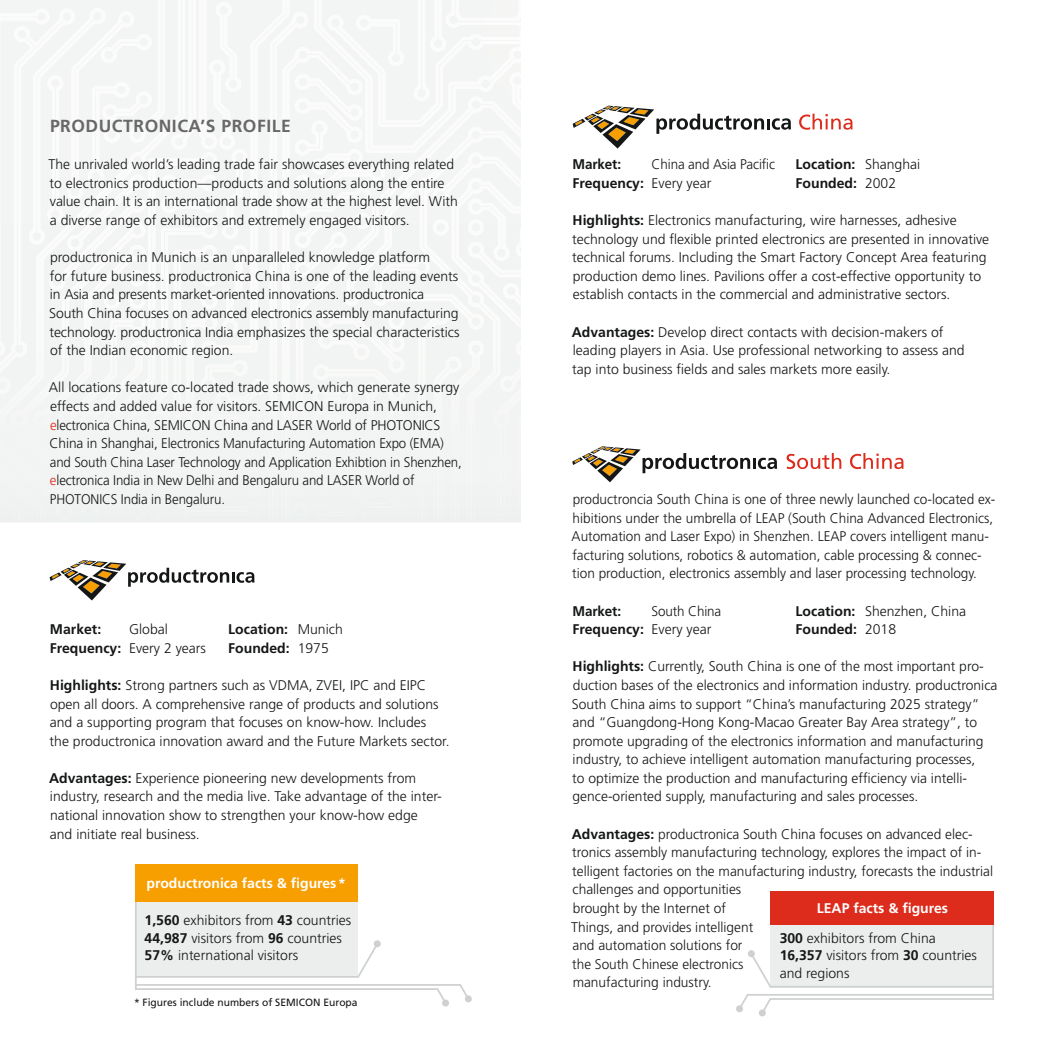
<style>
.page{position:relative;width:1042px;height:1042px;background:#fff}
.page>*{position:absolute;margin:0;border:0;box-sizing:border-box;transform-origin:0 0}
.t1{font:700 17.5px "Frutiger";letter-spacing:.03em;color:#686868}
.t2{font:300 14px/18.6px "Frutiger CE";color:#151616}
.t3{font:700 14px "Frutiger";color:#151616}
.t4{font:700 14px "Frutiger";color:#fff}
.t5{font:300 14px "Frutiger CE";color:#151616;scale:.96 1}
.t6{font:700 14px "Frutiger";color:#151616;scale:.96 1}
.t7{font:10.5px "Frutiger";color:#151616}
.s1{color:#dd2b1c}
.s2{font-family:"Frutiger CE";font-weight:300}
.s3{font-family:"Frutiger";font-weight:700}
</style>
<div class="page">
<div style="left:11px;top:223px;width:38px;height:204px;background:#f2f4f3"></div>
<img style="left:34px;top:245px;width:70px;height:182px">
<div style="left:59px;top:315px;width:45px;height:112px;background:#f2f4f3"></div>
<img style="left:152px;top:245px;width:65px;height:182px">
<div style="left:81px;top:341px;width:66px;height:86px;background:#f2f4f3"></div>
<img style="left:129px;top:293px;width:16px;height:16px">
<img style="left:129px;top:270px;width:16px;height:16px">
<img style="left:49px;top:223px;width:74px;height:67px">
<img style="left:29px;top:223px;width:16px;height:21px">
<div style="left:0;top:430px;width:168px;height:64px;background:#f2f4f3"></div>
<div style="left:18px;top:430px;width:51px;height:51px;background:#f2f4f3"></div>
<div style="left:56px;top:443px;width:45px;height:41px;background:#f2f4f3"></div>
<img style="left:85px;top:433px;width:21px;height:29px">
<img style="left:0;top:223px;width:27px;height:150px">
<div style="left:106px;top:433px;width:154px;height:89px;background:#f2f4f3"></div>
<div style="left:129px;top:456px;width:131px;height:66px;background:#f2f4f3"></div>
<img style="left:260px;top:503px;width:1px;height:19px">
<div style="left:150px;top:481px;width:110px;height:41px;background:#f0f2f2"></div>
<div style="left:343px;top:223px;width:157px;height:299px;background:#f2f4f3"></div>
<img style="left:433px;top:223px;width:16px;height:12px">
<img style="left:372px;top:259px;width:112px;height:70px">
<div style="left:449px;top:357px;width:12px;height:165px;background:#f2f4f3"></div>
<div style="left:418px;top:309px;width:31px;height:213px;background:#f2f4f3"></div>
<img style="left:452px;top:223px;width:69px;height:103px">
<img style="left:503px;top:283px;width:18px;height:23px">
<img style="left:493px;top:223px;width:16px;height:38px">
<svg style="left:0;top:0;width:521px;height:223px"></svg>
<svg style="left:572px;top:106px;width:219px;height:43px"></svg>
<svg style="left:799px;top:114px;width:53px;height:16px"></svg>
<svg style="left:572px;top:446px;width:205px;height:36px"></svg>
<svg style="left:786px;top:453px;width:55px;height:16px"></svg>
<svg style="left:850px;top:453px;width:53px;height:16px"></svg>
<svg style="left:50px;top:560px;width:204px;height:40px"></svg>
<div style="left:135px;top:864px;width:223px;height:112px;background:#eceded"></div>
<hr style="left:135px;top:976px;width:224px;height:2px;background:#cfd0d0">
<svg style="left:355px;top:940px;width:26px;height:38px"></svg>
<hr style="left:136px;top:984px;width:325px;height:2px;background:#cfd0d0">
<svg style="left:460px;top:985px;width:12px;height:18px"></svg>
<hr style="left:136px;top:988px;width:302px;height:2px;background:#cfd0d0">
<svg style="left:437px;top:989px;width:12px;height:18px"></svg>
<hr style="left:135px;top:893px;width:2px;height:97px;background:#cfd0d0">
<div style="left:135px;top:864px;width:223px;height:37px;background:#f79e00"></div>
<div style="left:771px;top:901px;width:223px;height:86px;background:#eceded"></div>
<hr style="left:770px;top:986px;width:224px;height:1px;background:#cfd0d0">
<hr style="left:747px;top:994px;width:247px;height:1px;background:#cfd0d0">
<hr style="left:770px;top:998px;width:224px;height:2px;background:#cfd0d0">
<svg style="left:736px;top:949px;width:37px;height:68px"></svg>
<hr style="left:992px;top:920px;width:2px;height:80px;background:#cfd0d0">
<div style="left:771px;top:890px;width:223px;height:34px;background:#dd2b1c"></div>
<p class="t1" style="left:50px;top:116px;width:242px">PRODUCTRONICA’S PROFILE</p>
<p class="t2" style="left:49px;top:155px;width:411px">The unrivaled world’s leading trade fair showcases everything related to electronics production—products and solutions along the entire value chain. It is an international trade show at the highest level. With a diverse range of exhibitors and extremely engaged visitors.</p>
<p class="t2" style="left:49px;top:248px;width:412px">productronica in Munich is an unparalleled knowledge platform<br>for future business. productronica China is one of the leading events in Asia and presents market-oriented innovations. productronica South China focuses on advanced electronics assembly manufacturing technology. productronica India emphasizes the special characteristics of the Indian economic region.</p>
<p class="t2" style="left:49px;top:378px;width:414px">All locations feature co-located trade shows, which generate synergy effects and added value for visitors. SEMICON Europa in Munich, <span class="s1">e</span>lectronica China, SEMICON China and LASER World of PHOTONICS China in Shanghai, Electronics Manufacturing Automation Expo (EMA) and South China Laser Technology and Application Exhibtion in Shenzhen, <span class="s1">e</span>lectronica India in New Delhi and Bengaluru and LASER World of PHOTONICS India in Bengaluru.</p>
<p class="t3" style="left:50px;top:621px;width:53px">Market:</p>
<p class="t2" style="left:129px;top:620px;width:40px">Global</p>
<p class="t3" style="left:228px;top:621px;width:116px">Location: <span class="s2">Munich</span></p>
<p class="t2" style="left:50px;top:638px;width:158px"><span class="s3">Frequency:</span> Every 2 years</p>
<p class="t3" style="left:228px;top:639px;width:102px">Founded: <span class="s2">1975</span></p>
<p class="t2" style="left:50px;top:675px;width:401px"><span class="s3">Highlights:</span> Strong partners such as VDMA, ZVEI, IPC and EIPC open all doors. A comprehensive range of products and solutions and a supporting program that focuses on know-how. Includes<br>the productronica innovation award and the Future Markets sector.</p>
<p class="t2" style="left:49px;top:768px;width:394px"><span class="s3">Advantages:</span> Experience pioneering new developments from industry, research and the media live. Take advantage of the inter&shy;national innovation show to strengthen your know-how edge and initiate real business.</p>
<p class="t4" style="left:147px;top:875px;width:201px">productronica facts &amp; figures *</p>
<p class="t2" style="left:145px;top:911px;width:208px;line-height:17.5px"><span class="s3">1,560</span> exhibitors from <span class="s3">43</span> countries<br><span class="s3">44,987</span> visitors from <span class="s3">96</span> countries<br><span class="s3">57%</span> international visitors</p>
<p class="t7" style="left:134px;top:996px;width:225px">* Figures include numbers of SEMICON Europa</p>
<p class="t6" style="left:572px;top:156px;width:52px">Market:</p>
<p class="t5" style="left:651px;top:156px;width:130px">China and Asia Pacific</p>
<p class="t3" style="left:795px;top:156px;width:126px">Location: <span class="s2">Shanghai</span></p>
<p class="t3" style="left:572px;top:175px;width:140px">Frequency: <span class="s2">Every year</span></p>
<p class="t3" style="left:795px;top:175px;width:102px">Founded: <span class="s2">2002</span></p>
<p class="t2" style="left:572px;top:211px;width:418px"><span class="s3">Highlights:</span> Electronics manufacturing, wire harnesses, adhesive technology und flexible printed electronics are presented in innovative technical forums. Including the Smart Factory Concept Area featuring production demo lines. Pavilions offer a cost-effective opportunity to establish contacts in the commercial and administrative sectors.</p>
<p class="t2" style="left:572px;top:322px;width:394px"><span class="s3">Advantages:</span> Develop direct contacts with decision-makers of leading players in Asia. Use professional networking to assess and tap into business fields and sales markets more easily.</p>
<p class="t2" style="left:571px;top:490px;width:425px">productroncia South China is one of three newly launched co-located ex&shy;hibitions under the umbrella of LEAP (South China Advanced Electronics, Automation and Laser Expo) in Shenzhen. LEAP covers intelligent manu&shy;facturing solutions, robotics &amp; automation, cable processing &amp; connec&shy;tion production, electronics assembly and laser processing technology.</p>
<p class="t6" style="left:572px;top:602px;width:52px">Market:</p>
<p class="t5" style="left:651px;top:602px;width:74px">South China</p>
<p class="t2" style="left:795px;top:601px;width:172px"><span class="s3">Location:</span> Shenzhen, China</p>
<p class="t3" style="left:572px;top:621px;width:140px">Frequency: <span class="s2">Every year</span></p>
<p class="t3" style="left:795px;top:621px;width:102px">Founded: <span class="s2">2018</span></p>
<p class="t2" style="left:572px;top:657px;width:427px"><span class="s3">Highlights:</span> Currently, South China is one of the most important pro&shy;duction bases of the electronics and information industry. productronica South China aims to support “China’s manufacturing 2025 strategy” and “Guangdong-Hong Kong-Macao Greater Bay Area strategy”, to promote upgrading of the electronics information and manufacturing industry, to achieve intelligent automation manufacturing processes,<br>to optimize the production and manufacturing efficiency via intelli&shy;gence-oriented supply, manufacturing and sales processes.</p>
<p class="t2" style="left:571px;top:824px;width:423px"><span class="s3">Advantages:</span> productronica South China focuses on advanced elec&shy;tronics assembly manufacturing technology, explores the impact of in&shy;telligent factories on the manufacturing industry, forecasts the industrial challenges and opportunities<br>brought by the Internet of<br>Things, and provides intelligent<br>and automation solutions for<br>the South Chinese electronics<br>manufacturing industry.</p>
<p class="t4" style="left:817px;top:899px;width:133px">LEAP facts &amp; figures</p>
<p class="t2" style="left:779px;top:929px;width:199px;line-height:17.5px"><span class="s3">300</span> exhibitors from China<br><span class="s3">16,357</span> visitors from <span class="s3">30</span> countries and regions</p>
</div>
